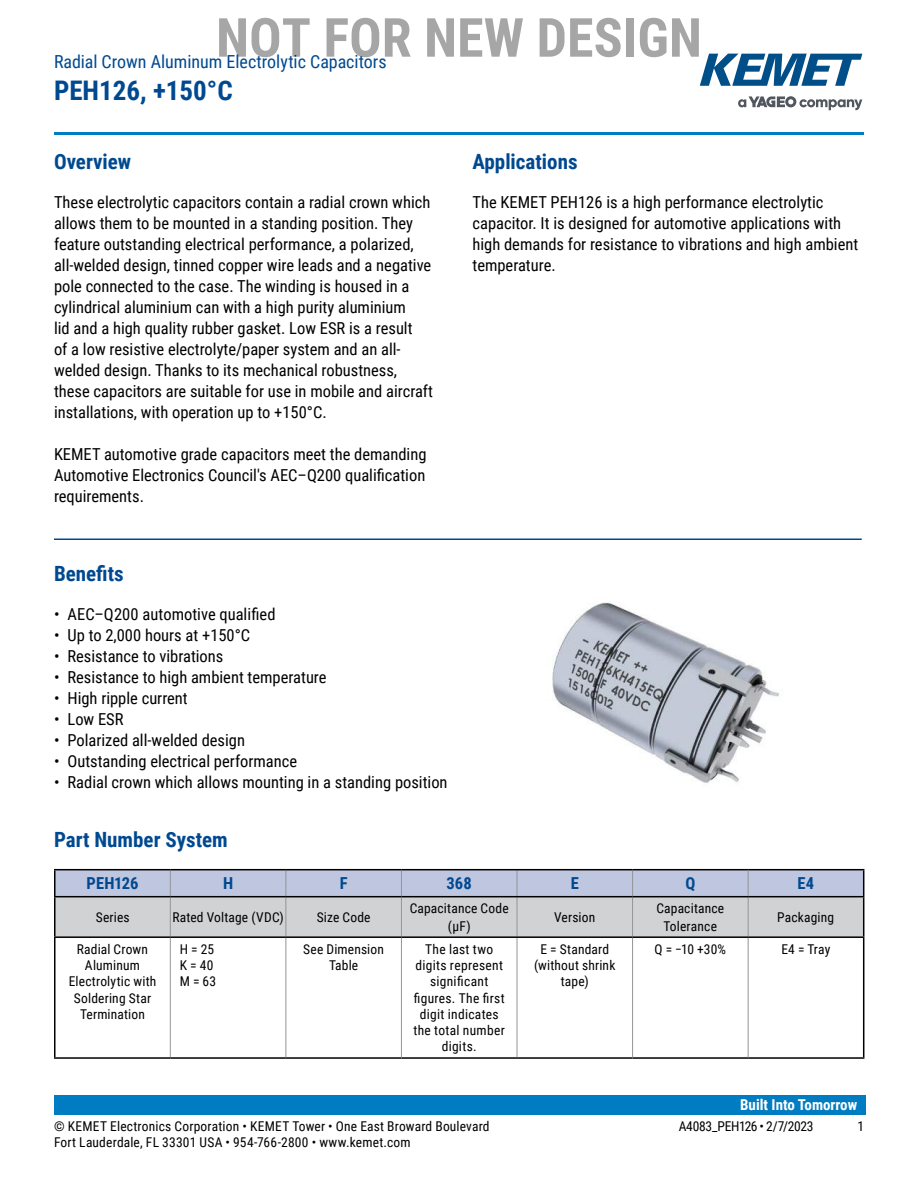
<style>
.page{position:relative;width:918px;height:1188px;background:#fff}
.page>*{position:absolute;margin:0;border:0;box-sizing:border-box;transform-origin:0 0}
.t1{font:700 54px "Roboto Condensed";color:rgb(0 0 0/.35)}
.t2{font:700 27px "Roboto Condensed";color:#004990}
.t3{font:700 21px "Roboto Condensed";color:#004990}
.t4{font:18px "Roboto Condensed";color:#004990}
.t5{font:16.5px/21px "Roboto Condensed";color:#000}
.t6{font:700 16.5px "Roboto Condensed";color:#004990}
.t7{font:700 15px "Roboto Condensed";color:#fff}
.t8{font:13.5px/16.2px "Roboto Condensed";letter-spacing:.015em;color:#000;text-align:center}
.t9{font:13.5px "Roboto Condensed";letter-spacing:-.02em;color:#000}
</style>
<div class="page">
<svg style="left:738px;top:96px;width:124px;height:14px"></svg>
<svg style="left:700px;top:54px;width:162px;height:32px"></svg>
<hr style="left:54px;top:132px;width:810px;height:3px;background:#007cc2">
<div style="left:54px;top:1095px;width:811px;height:20px;background:#007cc2"></div>
<hr style="left:54px;top:538px;width:808px;height:2px;background:#004990">
<hr style="left:170px;top:938px;width:1px;height:119px;background:#939597">
<hr style="left:54px;top:897px;width:2px;height:39px;background:#000">
<hr style="left:54px;top:936px;width:116px;height:2px;background:#000">
<hr style="left:54px;top:938px;width:2px;height:119px;background:#000">
<hr style="left:170px;top:936px;width:116px;height:2px;background:#000">
<hr style="left:54px;top:1057px;width:116px;height:2px;background:#000">
<hr style="left:170px;top:1057px;width:116px;height:2px;background:#000">
<hr style="left:54px;top:869px;width:116px;height:1px;background:#000">
<hr style="left:54px;top:870px;width:2px;height:26px;background:#000">
<hr style="left:170px;top:869px;width:116px;height:1px;background:#000">
<hr style="left:286px;top:869px;width:115px;height:1px;background:#000">
<hr style="left:401px;top:869px;width:116px;height:1px;background:#000">
<hr style="left:517px;top:869px;width:116px;height:1px;background:#000">
<hr style="left:633px;top:869px;width:115px;height:1px;background:#000">
<hr style="left:748px;top:869px;width:116px;height:1px;background:#000">
<hr style="left:54px;top:896px;width:116px;height:1px;background:#000">
<svg style="left:55px;top:870px;width:809px;height:67px;background:#c2c5d0"></svg>
<hr style="left:401px;top:936px;width:116px;height:2px;background:#000">
<hr style="left:401px;top:1057px;width:116px;height:2px;background:#000">
<hr style="left:517px;top:936px;width:116px;height:2px;background:#000">
<hr style="left:517px;top:1057px;width:116px;height:2px;background:#000">
<hr style="left:517px;top:938px;width:1px;height:119px;background:#939597">
<hr style="left:748px;top:936px;width:116px;height:2px;background:#000">
<hr style="left:863px;top:938px;width:1px;height:119px;background:#000">
<hr style="left:748px;top:1057px;width:116px;height:2px;background:#000">
<hr style="left:286px;top:936px;width:115px;height:2px;background:#000">
<hr style="left:286px;top:1057px;width:115px;height:2px;background:#000">
<hr style="left:286px;top:938px;width:1px;height:119px;background:#939597">
<hr style="left:401px;top:938px;width:1px;height:119px;background:#939597">
<hr style="left:633px;top:936px;width:115px;height:2px;background:#000">
<hr style="left:633px;top:1057px;width:115px;height:2px;background:#000">
<hr style="left:632px;top:938px;width:1px;height:119px;background:#939597">
<hr style="left:748px;top:938px;width:1px;height:119px;background:#939597">
<img style="left:552px;top:602px;width:227px;height:181px">
<h1 class="t1" style="left:216px;top:6px;width:487px">NOT FOR NEW DESIGN</h1>
<p class="t4" style="left:54px;top:53px;width:334px">Radial Crown Aluminum Electrolytic Capacitors</p>
<h2 class="t2" style="left:54px;top:80px;width:180px">PEH126, +150°C</h2>
<p class="t3" style="left:54px;top:154px;width:79px">Overview</p>
<p class="t5" style="left:54px;top:193px;width:381px">These electrolytic capacitors contain a radial crown which allows them to be mounted in a standing position. They feature outstanding electrical performance, a polarized, all-welded design, tinned copper wire leads and a negative pole connected to the case. The winding is housed in a cylindrical aluminium can with a high purity aluminium<br>lid and a high quality rubber gasket. Low ESR is a result<br>of a low resistive electrolyte/paper system and an all&shy;welded design. Thanks to its mechanical robustness, these capacitors are suitable for use in mobile and aircraft installations, with operation up to +150°C.</p>
<p class="t5" style="left:54px;top:445px;width:374px;text-align:justify">KEMET automotive grade capacitors meet the demanding Automotive Electronics Council's AEC–Q200 quali昀椀cation requirements.</p>
<p class="t3" style="left:54px;top:558px;width:71px">Bene昀椀ts</p>
<p class="t5" style="left:54px;top:603px;width:223px">• AEC–Q200 automotive quali昀椀ed</p>
<p class="t5" style="left:54px;top:625px;width:198px">• Up to 2,000 hours at +150°C</p>
<p class="t5" style="left:54px;top:646px;width:171px">• Resistance to vibrations</p>
<p class="t5" style="left:54px;top:667px;width:274px">• Resistance to high ambient temperature</p>
<p class="t5" style="left:54px;top:688px;width:135px">• High ripple current</p>
<p class="t5" style="left:54px;top:709px;width:71px">• Low ESR</p>
<p class="t5" style="left:54px;top:730px;width:193px">• Polarized all-welded design</p>
<p class="t5" style="left:54px;top:751px;width:245px">• Outstanding electrical performance</p>
<p class="t5" style="left:54px;top:772px;width:395px">• Radial crown which allows mounting in a standing position</p>
<p class="t3" style="left:472px;top:147px;width:107px">Applications</p>
<p class="t5" style="left:472px;top:193px;width:387px">The KEMET PEH126 is a high performance electrolytic capacitor. It is designed for automotive applications with high demands for resistance to vibrations and high ambient temperature.</p>
<p class="t3" style="left:54px;top:825px;width:175px">Part Number System</p>
<p class="t6" style="left:87px;top:877px;width:53px">PEH126</p>
<p class="t6" style="left:223px;top:877px;width:12px">H</p>
<p class="t6" style="left:340px;top:877px;width:9px">F</p>
<p class="t6" style="left:447px;top:877px;width:27px">368</p>
<p class="t6" style="left:571px;top:877px;width:10px">E</p>
<p class="t6" style="left:685px;top:877px;width:11px">Q</p>
<p class="t6" style="left:798px;top:877px;width:18px">E4</p>
<p class="t8" style="left:96px;top:910px;width:35px">Series</p>
<p class="t8" style="left:172px;top:910px;width:113px">Rated Voltage (VDC)</p>
<p class="t8" style="left:317px;top:910px;width:55px">Size Code</p>
<p class="t8" style="left:410px;top:900px;width:101px;line-height:18px">Capacitance Code (µF)</p>
<p class="t8" style="left:554px;top:910px;width:43px">Version</p>
<p class="t8" style="left:656px;top:900px;width:69px;line-height:18px">Capacitance<br>Tolerance</p>
<p class="t8" style="left:777px;top:910px;width:58px">Packaging</p>
<p class="t8" style="left:69px;top:942px;width:89px">Radial Crown<br>Aluminum<br>Electrolytic with<br>Soldering Star<br>Termination</p>
<p class="t8" style="left:180px;top:942px;width:38px;text-align:left">H = 25<br>K = 40<br>M = 63</p>
<p class="t8" style="left:303px;top:942px;width:82px">See Dimension<br>Table</p>
<p class="t8" style="left:414px;top:942px;width:93px">The last two digits represent signi昀椀cant<br>昀椀gures. The 昀椀rst digit indicates the total number digits.</p>
<p class="t8" style="left:534px;top:942px;width:83px">E = Standard (without shrink tape)</p>
<p class="t8" style="left:655px;top:941px;width:73px">Q = −10 +30%</p>
<p class="t8" style="left:781px;top:942px;width:50px">E4 = Tray</p>
<p class="t7" style="left:740px;top:1096px;width:119px">Built Into Tomorrow</p>
<p class="t8" style="left:54px;top:1119px;width:437px">© KEMET Electronics Corporation • KEMET Tower • One East Broward Boulevard</p>
<p class="t9" style="left:679px;top:1120px;width:136px">A4083_PEH126 • 2/7/2023</p>
<p class="t8" style="left:857px;top:1119px;width:8px">1</p>
<p class="t8" style="left:54px;top:1135px;width:358px">Fort Lauderdale, FL 33301 USA • 954-766-2800 • www.kemet.com</p>
</div>
